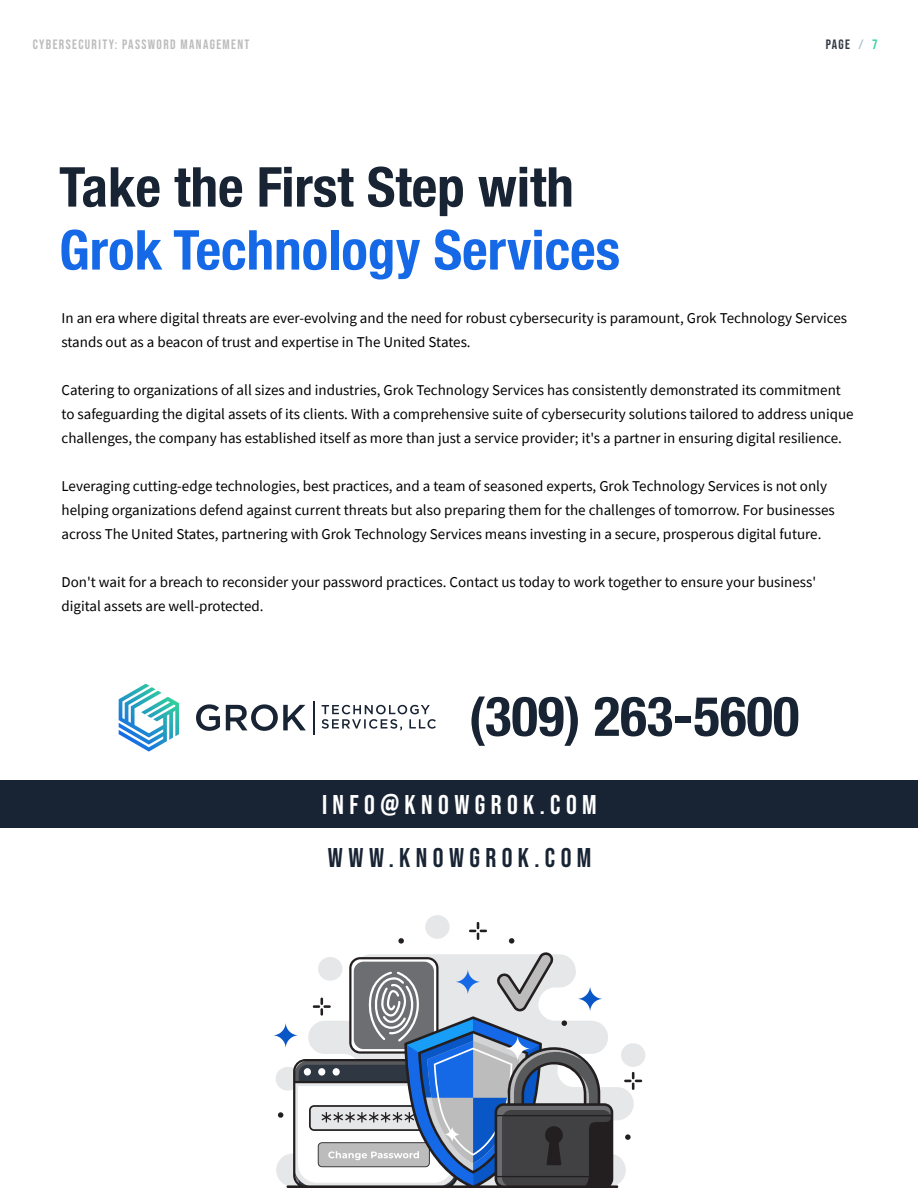
<style>
.page{position:relative;width:918px;height:1188px;background:#fff}
.page>*{position:absolute;margin:0;border:0;box-sizing:border-box;transform-origin:0 0}
.t1{font:700 condensed 55.05px "Helvetica Neue";color:#182434}
.t2{font:700 condensed 55.05px "Helvetica Neue";color:#1569e7}
.t3{font:27px "Bebas Neue";letter-spacing:.2em;color:#fff}
.t4{font:27px "Bebas Neue";letter-spacing:.2em;color:#182434}
.t5{font:15px/24px "Source Sans Pro";color:#000}
.t6{font:13.5px "Bebas Neue";letter-spacing:.1em;color:#bcbcbd}
.t7{font:13.5px "Bebas Neue";color:#2f3842}
.s1{color:#acc0d1}
.s2{color:#33d39c}
</style>
<div class="page">
<div style="left:0;top:780px;width:918px;height:47px;background:#182434"></div>
<div style="left:425px;top:915px;width:25px;height:24px;background:#e6e7e8;border-radius:50%"></div>
<div style="left:621px;top:1043px;width:24px;height:24px;background:#e6e7e8;border-radius:50%"></div>
<svg style="left:276px;top:1043px;width:358px;height:144px"></svg>
<svg style="left:273px;top:1022px;width:26px;height:26px"></svg>
<svg style="left:287px;top:1022px;width:331px;height:166px"></svg>
<svg style="left:624px;top:1072px;width:19px;height:18px"></svg>
<svg style="left:469px;top:922px;width:18px;height:18px"></svg>
<svg style="left:278px;top:1112px;width:5px;height:7px"></svg>
<svg style="left:509px;top:938px;width:5px;height:6px"></svg>
<svg style="left:398px;top:938px;width:6px;height:6px"></svg>
<svg style="left:625px;top:1134px;width:6px;height:7px"></svg>
<svg style="left:294px;top:952px;width:320px;height:235px"></svg>
<svg style="left:196px;top:704px;width:110px;height:27px"></svg>
<svg style="left:322px;top:705px;width:114px;height:25px"></svg>
<hr style="left:313px;top:701px;width:1px;height:34px;background:#182434">
<img style="left:119px;top:684px;width:60px;height:68px">
<p class="t6" style="left:33px;top:37px;width:218px">CYBERSECURITY: PASSWORD MANAGEMENT</p>
<p class="t7" style="left:826px;top:37px;width:53px">PAGE <span class="s1">/</span> <span class="s2">7</span></p>
<h1 class="t1" style="left:59px;top:141px;width:516px">Take the First Step with</h1>
<h1 class="t2" style="left:59px;top:204px;width:563px">Grok Technology Services</h1>
<p class="t5" style="left:62px;top:306px;width:787px">In an era where digital threats are ever-evolving and the need for robust cybersecurity is paramount, Grok Technology Services stands out as a beacon of trust and expertise in The United States.</p>
<p class="t5" style="left:62px;top:378px;width:794px">Catering to organizations of all sizes and industries, Grok Technology Services has consistently demonstrated its commitment to safeguarding the digital assets of its clients. With a comprehensive suite of cybersecurity solutions tailored to address unique challenges, the company has established itself as more than just a service provider; it's a partner in ensuring digital resilience.</p>
<p class="t5" style="left:62px;top:474px;width:775px">Leveraging cutting-edge technologies, best practices, and a team of seasoned experts, Grok Technology Services is not only helping organizations defend against current threats but also preparing them for the challenges of tomorrow. For businesses across The United States, partnering with Grok Technology Services means investing in a secure, prosperous digital future.</p>
<p class="t5" style="left:62px;top:570px;width:756px">Don't wait for a breach to reconsider your password practices. Contact us today to work together to ensure your business' digital assets are well-protected.</p>
<h1 class="t1" style="left:469px;top:671px;width:332px">(309) 263-5600</h1>
<h2 class="t3" style="left:322px;top:790px;width:276px">INFO@KNOWGROK.COM</h2>
<h2 class="t4" style="left:328px;top:842px;width:265px">WWW.KNOWGROK.COM</h2>
</div>
